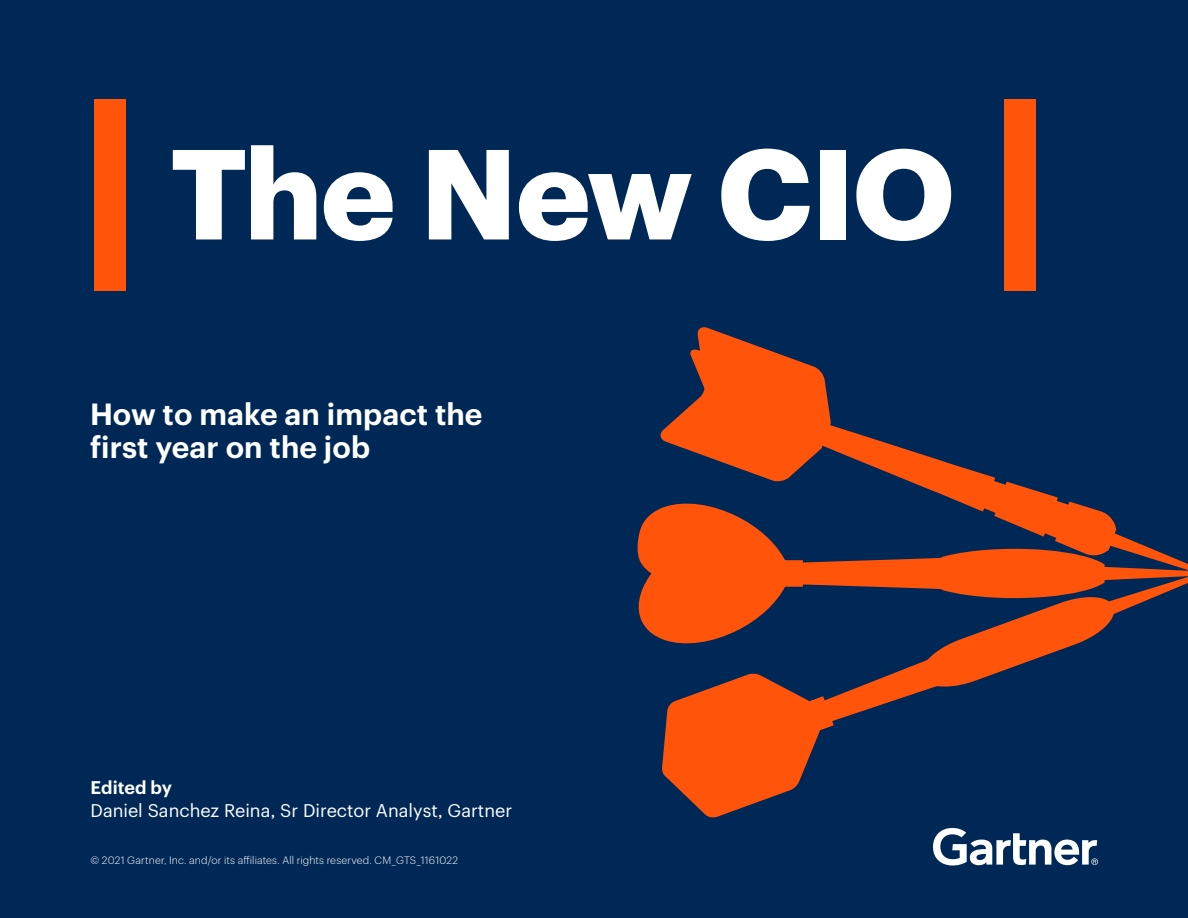
<style>
.page{position:relative;width:1188px;height:918px;background:#002856}
.page>*{position:absolute;margin:0;border:0;box-sizing:border-box;transform-origin:0 0}
.t1{font:700 125.1px "Graphik";letter-spacing:-.015em;color:#fff}
.t2{font:600 30px/33px "Graphik";letter-spacing:.005em;color:#fff}
.t3{font:18px "Graphik";color:#fff}
.t4{font:600 18px "Graphik";color:#fff}
.t5{font:300 10.5px "Graphik";letter-spacing:.015em;color:#fff}
</style>
<div class="page">
<svg style="left:933px;top:828px;width:165px;height:38px"></svg>
<div style="left:94px;top:99px;width:32px;height:192px;background:#ff540a"></div>
<div style="left:1004px;top:99px;width:32px;height:192px;background:#ff540a"></div>
<svg style="left:660px;top:327px;width:398px;height:173px"></svg>
<svg style="left:662px;top:647px;width:406px;height:171px"></svg>
<svg style="left:637px;top:500px;width:551px;height:147px"></svg>
<h1 class="t1" style="left:170px;top:97px;width:786px">The New CIO</h1>
<h2 class="t2" style="left:90px;top:395px;width:394px">How to make an impact the first year on the job</h2>
<h3 class="t4" style="left:90px;top:774px;width:83px">Edited by</h3>
<h3 class="t3" style="left:90px;top:796px;width:423px">Daniel Sanchez Reina, Sr Director Analyst, Gartner</h3>
<p class="t5" style="left:90px;top:853px;width:369px">© 2021 Gartner, Inc. and/or its affiliates. All rights reserved. CM_GTS_1161022</p>
</div>
